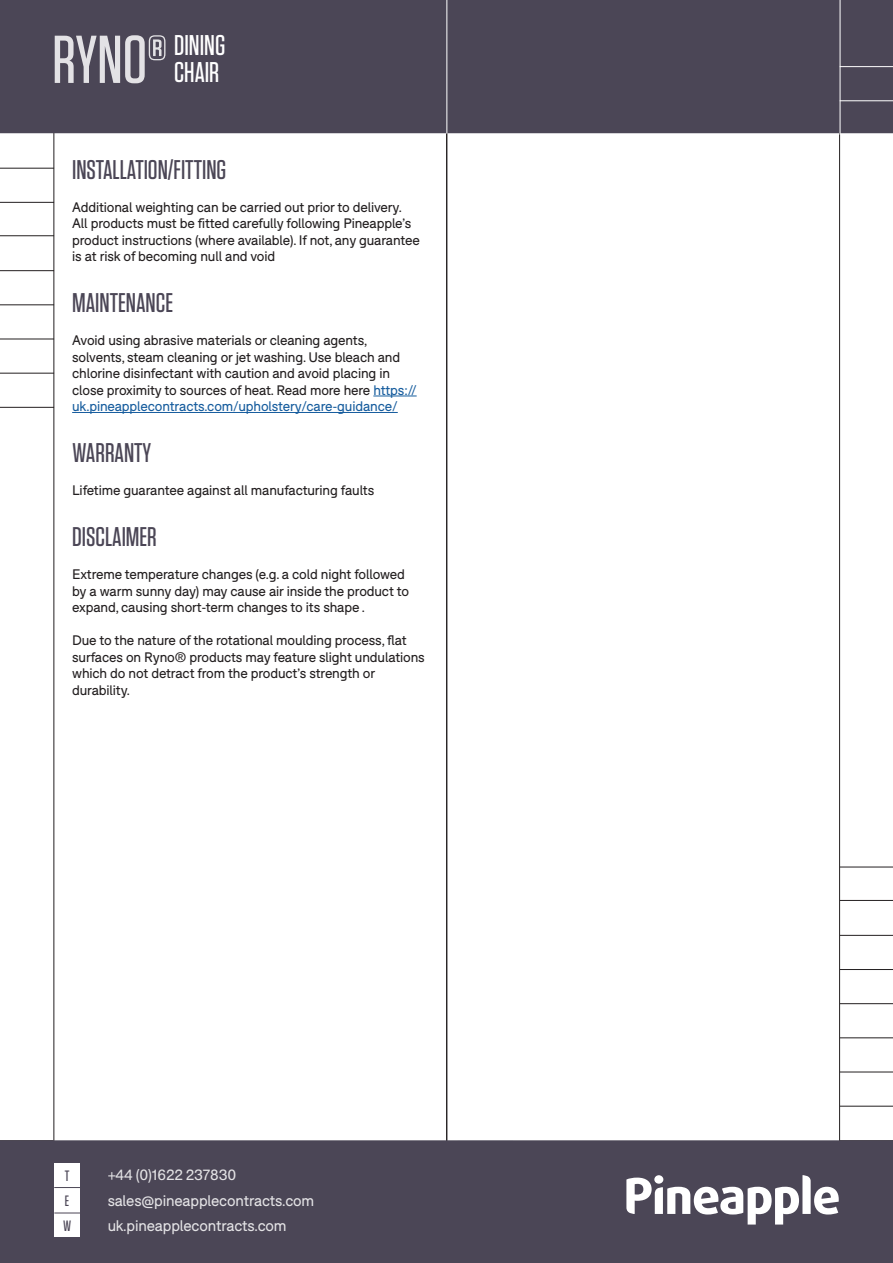
<style>
.page{position:relative;width:893px;height:1263px;background:#fff}
.page>*{position:absolute;margin:0;border:0;box-sizing:border-box;transform-origin:0 0}
.t1{font:500 67.5px "Tungsten";color:#fff}
.body_1_BLACK{font:500 28.5px "Tungsten";color:#fff}
.t2{font:500 27px "Tungsten";color:#4b4656}
.t3{font:15px "F37 Bolton";letter-spacing:-.01em;color:#fff}
.t4{font:500 15px "Tungsten";color:#4b4656}
.t5{font:13.5px/16.5px "F37 Bolton";letter-spacing:-.01em;color:#231f20}
.s1{color:#175d9e}
</style>
<div class="page">
<div style="left:1px;top:1px;width:891px;height:131px;background:#4b4656"></div>
<div style="left:0;top:0;width:893px;height:133px;border:2px solid #4b4656"></div>
<div style="left:1px;top:1141px;width:891px;height:121px;background:#4b4656"></div>
<div style="left:0;top:1140px;width:893px;height:123px;border:2px solid #4b4656"></div>
<hr style="left:840px;top:867px;width:53px;height:1px;background:#231f20">
<hr style="left:840px;top:1003px;width:53px;height:1px;background:#231f20">
<hr style="left:840px;top:935px;width:53px;height:1px;background:#231f20">
<hr style="left:840px;top:1072px;width:53px;height:1px;background:#231f20">
<hr style="left:840px;top:1037px;width:53px;height:1px;background:#231f20">
<hr style="left:840px;top:969px;width:53px;height:1px;background:#231f20">
<hr style="left:840px;top:1106px;width:53px;height:1px;background:#231f20">
<hr style="left:840px;top:900px;width:53px;height:1px;background:#231f20">
<svg style="left:626px;top:1175px;width:213px;height:49px"></svg>
<div style="left:654px;top:1175px;width:9px;height:9px;background:#fff;border-radius:50%"></div>
<div style="left:54px;top:1162px;width:26px;height:25px;background:#fff"></div>
<div style="left:54px;top:1187px;width:26px;height:25px;background:#fff"></div>
<svg style="left:54px;top:1187px;width:26px;height:1px"></svg>
<hr style="left:840px;top:0;width:1px;height:135px;background:#fff">
<hr style="left:840px;top:66px;width:53px;height:1px;background:#fff">
<hr style="left:840px;top:100px;width:53px;height:1px;background:#fff">
<hr style="left:446px;top:0;width:1px;height:134px;background:#fff">
<hr style="left:0;top:202px;width:54px;height:1px;background:#231f20">
<hr style="left:0;top:339px;width:54px;height:1px;background:#231f20">
<hr style="left:0;top:270px;width:54px;height:1px;background:#231f20">
<hr style="left:0;top:407px;width:54px;height:1px;background:#231f20">
<hr style="left:0;top:373px;width:54px;height:1px;background:#231f20">
<hr style="left:0;top:304px;width:54px;height:1px;background:#231f20">
<hr style="left:0;top:168px;width:54px;height:1px;background:#231f20">
<hr style="left:0;top:235px;width:54px;height:1px;background:#231f20">
<div style="left:54px;top:1212px;width:26px;height:25px;background:#fff"></div>
<svg style="left:54px;top:1212px;width:26px;height:1px"></svg>
<hr style="left:373px;top:396px;width:44px;height:1px;background:#175d9e">
<hr style="left:72px;top:412px;width:326px;height:1px;background:#175d9e">
<h1 class="t1" style="left:52px;top:24px;width:116px">RYNO®</h1>
<p class="body_1_BLACK" style="left:174px;top:30px;width:53px">DINING</p>
<p class="body_1_BLACK" style="left:174px;top:57px;width:47px">CHAIR</p>
<p class="t2" style="left:72px;top:155px;width:156px">INSTALLATION/FITTING</p>
<p class="t5" style="left:72px;top:199px;width:349px">Additional weighting can be carried out prior to delivery.<br>All products must be fitted carefully following Pineapple’s product instructions (where available). If not, any guarantee is at risk of becoming null and void</p>
<p class="t2" style="left:72px;top:289px;width:102px">MAINTENANCE</p>
<p class="t5" style="left:72px;top:332px;width:346px">Avoid using abrasive materials or cleaning agents, solvents, steam cleaning or jet washing. Use bleach and chlorine disinfectant with caution and avoid placing in close proximity to sources of heat. Read more here <span class="s1">https:// uk.pineapplecontracts.com/upholstery/care-guidance/</span></p>
<p class="t2" style="left:72px;top:439px;width:80px">WARRANTY</p>
<p class="t5" style="left:72px;top:482px;width:304px">Lifetime guarantee against all manufacturing faults</p>
<p class="t2" style="left:72px;top:523px;width:86px">DISCLAIMER</p>
<p class="t5" style="left:72px;top:566px;width:338px">Extreme temperature changes (e.g. a cold night followed by a warm sunny day) may cause air inside the product to expand, causing short-term changes to its shape .</p>
<p class="t5" style="left:72px;top:632px;width:354px">Due to the nature of the rotational moulding process, flat surfaces on Ryno® products may feature slight undulations which do not detract from the product’s strength or durability.</p>
<p class="t4" style="left:65px;top:1168px;width:6px">T</p>
<p class="t3" style="left:107px;top:1166px;width:130px">+44 (0)1622 237830</p>
<p class="t4" style="left:65px;top:1193px;width:6px">E</p>
<p class="t3" style="left:107px;top:1191px;width:208px">sales@pineapplecontracts.com</p>
<p class="t4" style="left:63px;top:1218px;width:10px">W</p>
<p class="t3" style="left:107px;top:1217px;width:181px">uk.pineapplecontracts.com</p>
</div>
